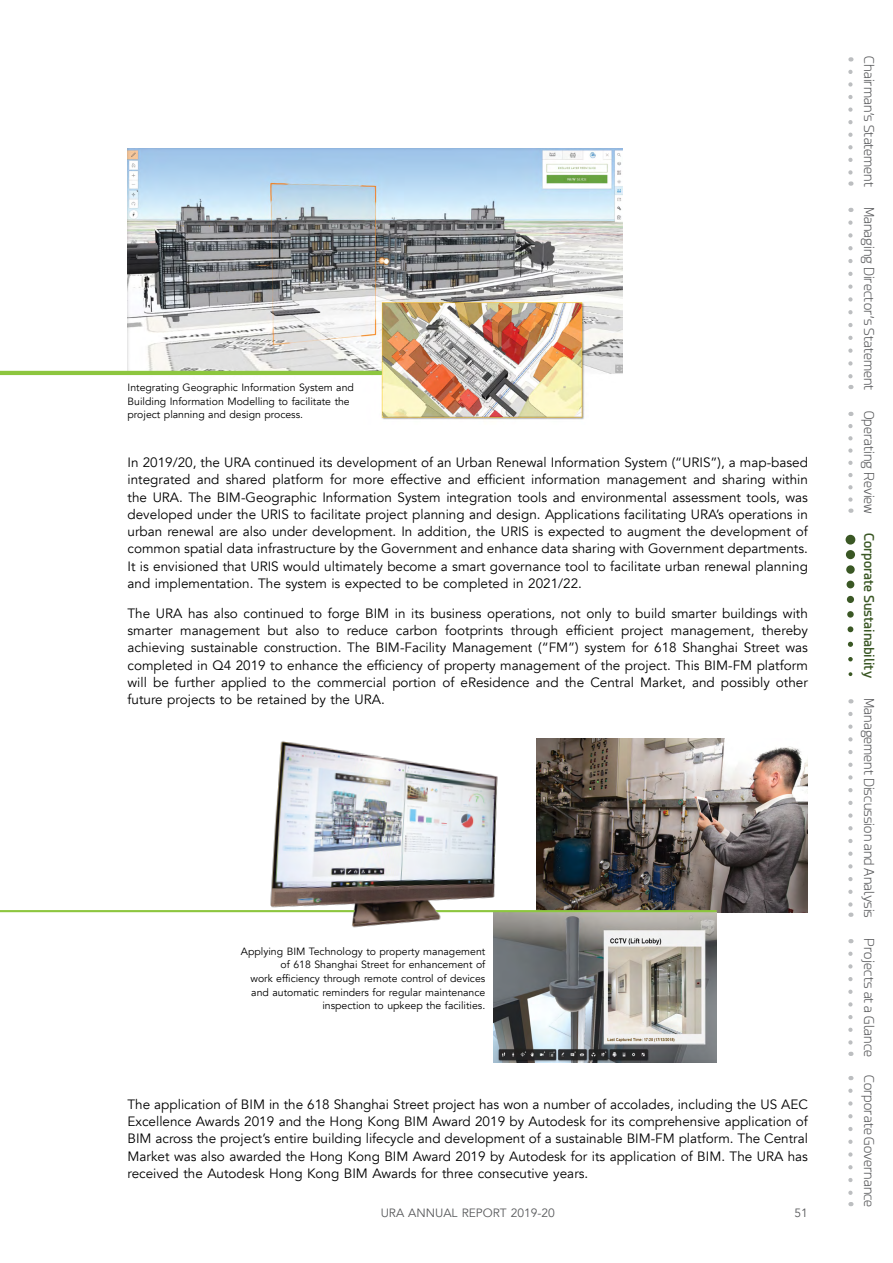
<style>
.page{position:relative;width:893px;height:1263px;background:#fff}
.page>*{position:absolute;margin:0;border:0;box-sizing:border-box;transform-origin:0 0}
.t1{font:13.5px/17.2px "Avenir";color:#000;text-align:justify}
.t2{font:300 13.5px "Esphimere";letter-spacing:-.005em;color:#58595b}
.t3{font:600 13.5px "Esphimere";color:#3a5724}
.t4{font:12px "Avenir";color:#58595b}
.t5{font:10.5px/13.5px "Avenir";color:#000;text-align:right}
</style>
<div class="page">
<img style="left:537px;top:739px;width:271px;height:173px">
<img style="left:494px;top:912px;width:223px;height:151px">
<img style="left:267px;top:741px;width:237px;height:195px">
<hr style="left:426px;top:910px;width:291px;height:2px;background:#8dc63f">
<img style="left:128px;top:149px;width:494px;height:271px">
<hr style="left:0;top:371px;width:382px;height:4px;background:#8dc63f">
<hr style="left:0;top:910px;width:356px;height:2px;background:#8dc63f">
<svg style="left:848px;top:1091px;width:5px;height:115px"></svg>
<svg style="left:848px;top:954px;width:5px;height:102px"></svg>
<svg style="left:848px;top:714px;width:5px;height:203px"></svg>
<svg style="left:848px;top:426px;width:5px;height:87px"></svg>
<svg style="left:848px;top:223px;width:5px;height:166px"></svg>
<svg style="left:848px;top:72px;width:5px;height:114px"></svg>
<svg style="left:848px;top:672px;width:4px;height:4px"></svg>
<svg style="left:848px;top:657px;width:5px;height:4px"></svg>
<svg style="left:848px;top:642px;width:5px;height:5px"></svg>
<svg style="left:847px;top:626px;width:6px;height:6px"></svg>
<div style="left:847px;top:611px;width:7px;height:7px;background:#3a5724;border-radius:50%"></div>
<div style="left:847px;top:596px;width:7px;height:7px;background:#3a5724;border-radius:50%"></div>
<div style="left:846px;top:581px;width:8px;height:7px;background:#3a5724;border-radius:50%"></div>
<div style="left:846px;top:565px;width:9px;height:9px;background:#3a5724;border-radius:50%"></div>
<div style="left:846px;top:550px;width:9px;height:9px;background:#3a5724;border-radius:50%"></div>
<div style="left:846px;top:535px;width:9px;height:10px;background:#3a5724;border-radius:50%"></div>
<p class="t5" style="left:128px;top:381px;width:228px;text-align:left">Integrating Geographic Information System and<br>Building Information Modelling to facilitate the project planning and design process.</p>
<p class="t1" style="left:128px;top:454px;width:682px">In 2019/20, the URA continued its development of an Urban Renewal Information System (“URIS”), a map-based integrated and shared platform for more effective and efficient information management and sharing within the URA. The BIM-Geographic Information System integration tools and environmental assessment tools, was developed under the URIS to facilitate project planning and design. Applications facilitating URA’s operations in urban renewal are also under development. In addition, the URIS is expected to augment the development of common spatial data infrastructure by the Government and enhance data sharing with Government departments.<br>It is envisioned that URIS would ultimately become a smart governance tool to facilitate urban renewal planning and implementation. The system is expected to be completed in 2021/22.</p>
<p class="t1" style="left:128px;top:605px;width:682px">The URA has also continued to forge BIM in its business operations, not only to build smarter buildings with smarter management but also to reduce carbon footprints through efficient project management, thereby achieving sustainable construction. The BIM-Facility Management (“FM”) system for 618 Shanghai Street was completed in Q4 2019 to enhance the efficiency of property management of the project. This BIM-FM platform will be further applied to the commercial portion of eResidence and the Central Market, and possibly other future projects to be retained by the URA.</p>
<p class="t5" style="left:241px;top:945px;width:246px">Applying BIM Technology to property management of 618 Shanghai Street for enhancement of<br>work efficiency through remote control of devices and automatic reminders for regular maintenance inspection to upkeep the facilities.</p>
<p class="t1" style="left:128px;top:1096px;width:682px">The application of BIM in the 618 Shanghai Street project has won a number of accolades, including the US AEC Excellence Awards 2019 and the Hong Kong BIM Award 2019 by Autodesk for its comprehensive application of BIM across the project’s entire building lifecycle and development of a sustainable BIM-FM platform. The Central Market was also awarded the Hong Kong BIM Award 2019 by Autodesk for its application of BIM. The URA has received the Autodesk Hong Kong BIM Awards for three consecutive years.</p>
<p class="t4" style="left:381px;top:1206px;width:176px">URA ANNUAL REPORT 2019-20</p>
<p class="t4" style="left:795px;top:1206px;width:15px">51</p>
<p class="t2" style="left:877px;top:56px;width:132px;rotate:90deg">Chairman’s Statement</p>
<p class="t2" style="left:877px;top:207px;width:185px;rotate:90deg">Managing Director’s Statement</p>
<p class="t2" style="left:877px;top:411px;width:105px;rotate:90deg">Operating Review</p>
<p class="t3" style="left:877px;top:533px;width:147px;rotate:90deg">Corporate Susta nability</p>
<p class="t3" style="left:877px;top:629px;width:5px;rotate:90deg">i</p>
<p class="t2" style="left:877px;top:698px;width:221px;rotate:90deg">Management Discussion and Analysis</p>
<p class="t2" style="left:877px;top:938px;width:120px;rotate:90deg">Projects at a Glance</p>
<p class="t2" style="left:877px;top:1075px;width:134px;rotate:90deg">Corporate Governance</p>
</div>
